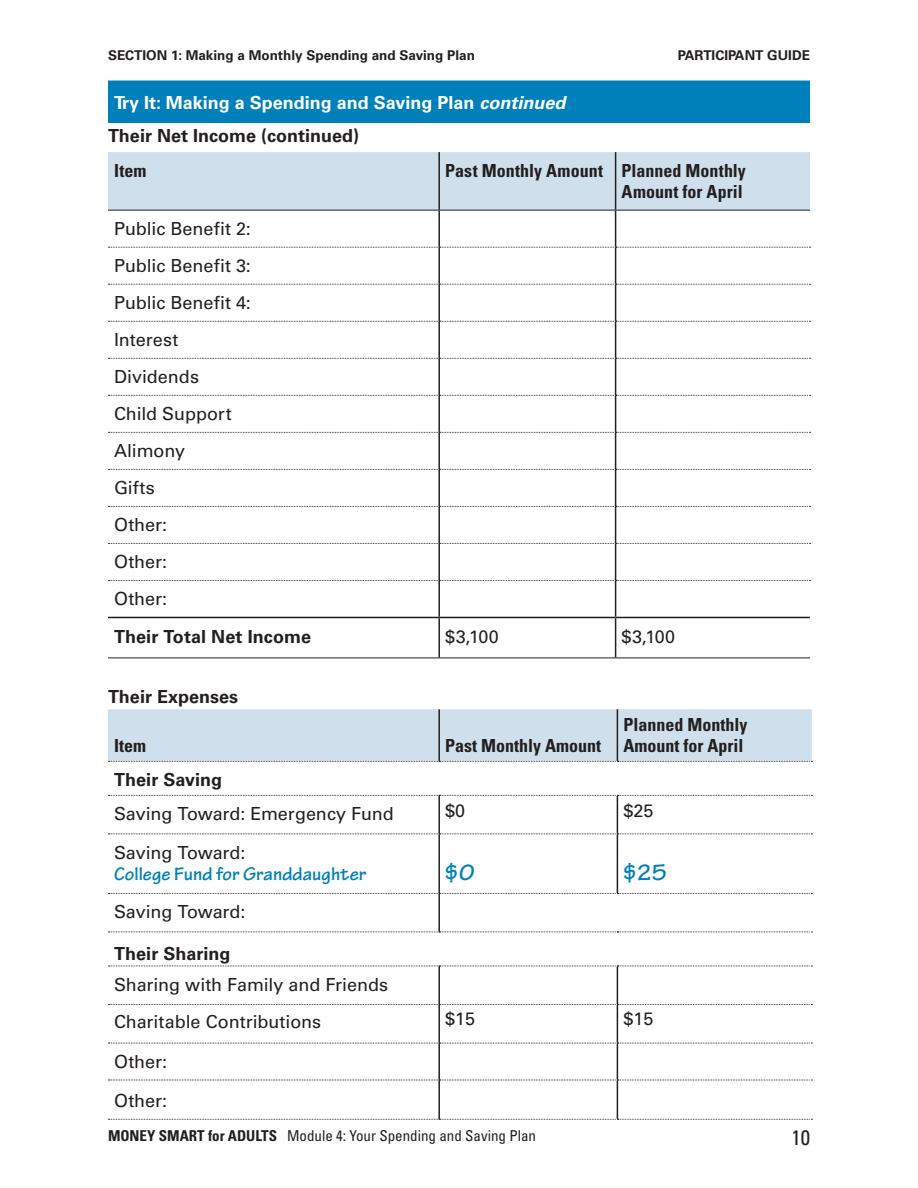
<style>
.page{position:relative;width:918px;height:1188px;background:#fff}
.page>*{position:absolute;margin:0;border:0;box-sizing:border-box;transform-origin:0 0}
.t1{font:700 24px "Tekton Pro";color:#0080bb}
.t2{font:condensed 21px "Univers LT Std";color:#231f20}
.t3{font:700 19.5px "Tekton Pro";color:#0080bb}
.t4{font:18px "Univers LT Std";color:#231f20}
.t5{font:700 condensed 18px/21px "Univers LT Std";color:#231f20}
.Heading_5{font:700 18px "Univers LT Std";color:#231f20}
.aply_cont{font:700 18px "Univers LT Std";color:#fff}
.t6{font:condensed 15px "Univers LT Std";color:#231f20}
.t7{font:700 13.5px "Univers LT Std";color:#231f20}
.s1{font-style:italic}
.s2{font-weight:700}
</style>
<div class="page">
<div style="left:108px;top:152px;width:702px;height:58px;background:#cfe0ec"></div>
<hr style="left:438px;top:152px;width:2px;height:58px;background:#231f20">
<hr style="left:615px;top:152px;width:1px;height:58px;background:#231f20">
<hr style="left:438px;top:211px;width:2px;height:36px;background:#231f20">
<hr style="left:615px;top:211px;width:1px;height:36px;background:#231f20">
<hr style="left:438px;top:248px;width:2px;height:36px;background:#231f20">
<hr style="left:615px;top:248px;width:1px;height:36px;background:#231f20">
<hr style="left:438px;top:285px;width:2px;height:36px;background:#231f20">
<hr style="left:615px;top:285px;width:1px;height:36px;background:#231f20">
<hr style="left:438px;top:322px;width:2px;height:36px;background:#231f20">
<hr style="left:615px;top:322px;width:1px;height:36px;background:#231f20">
<hr style="left:438px;top:359px;width:2px;height:36px;background:#231f20">
<hr style="left:615px;top:359px;width:1px;height:36px;background:#231f20">
<hr style="left:438px;top:396px;width:2px;height:36px;background:#231f20">
<hr style="left:615px;top:396px;width:1px;height:36px;background:#231f20">
<hr style="left:438px;top:433px;width:2px;height:36px;background:#231f20">
<hr style="left:615px;top:433px;width:1px;height:36px;background:#231f20">
<hr style="left:438px;top:470px;width:2px;height:36px;background:#231f20">
<hr style="left:615px;top:470px;width:1px;height:36px;background:#231f20">
<hr style="left:438px;top:507px;width:2px;height:36px;background:#231f20">
<hr style="left:615px;top:507px;width:1px;height:36px;background:#231f20">
<hr style="left:438px;top:544px;width:2px;height:36px;background:#231f20">
<hr style="left:615px;top:544px;width:1px;height:36px;background:#231f20">
<hr style="left:438px;top:581px;width:2px;height:36px;background:#231f20">
<hr style="left:615px;top:581px;width:1px;height:36px;background:#231f20">
<hr style="left:438px;top:618px;width:2px;height:40px;background:#231f20">
<hr style="left:615px;top:618px;width:1px;height:40px;background:#231f20">
<hr style="left:108px;top:210px;width:331px;height:1px;background:#231f20">
<hr style="left:439px;top:210px;width:177px;height:1px;background:#231f20">
<hr style="left:616px;top:210px;width:194px;height:1px;background:#231f20">
<hr style="left:108px;top:658px;width:331px;height:1px;background:#231f20">
<hr style="left:439px;top:658px;width:177px;height:1px;background:#231f20">
<hr style="left:616px;top:658px;width:194px;height:1px;background:#231f20">
<hr style="left:108px;top:617px;width:331px;height:1px;background:#231f20">
<hr style="left:439px;top:617px;width:177px;height:1px;background:#231f20">
<hr style="left:616px;top:617px;width:194px;height:1px;background:#231f20">
<svg style="left:108px;top:284px;width:703px;height:1px"></svg>
<svg style="left:108px;top:321px;width:703px;height:1px"></svg>
<svg style="left:108px;top:358px;width:703px;height:1px"></svg>
<svg style="left:108px;top:395px;width:703px;height:1px"></svg>
<svg style="left:108px;top:432px;width:703px;height:1px"></svg>
<svg style="left:108px;top:469px;width:703px;height:1px"></svg>
<svg style="left:108px;top:506px;width:703px;height:1px"></svg>
<svg style="left:108px;top:543px;width:703px;height:1px"></svg>
<svg style="left:108px;top:580px;width:703px;height:1px"></svg>
<svg style="left:108px;top:247px;width:703px;height:1px"></svg>
<hr style="left:438px;top:796px;width:2px;height:38px;background:#231f20">
<hr style="left:617px;top:796px;width:1px;height:38px;background:#231f20">
<hr style="left:438px;top:834px;width:2px;height:59px;background:#231f20">
<hr style="left:617px;top:834px;width:1px;height:59px;background:#231f20">
<hr style="left:438px;top:894px;width:2px;height:38px;background:#231f20">
<hr style="left:438px;top:966px;width:2px;height:38px;background:#231f20">
<hr style="left:617px;top:966px;width:1px;height:38px;background:#231f20">
<hr style="left:438px;top:1005px;width:2px;height:38px;background:#231f20">
<hr style="left:617px;top:1005px;width:1px;height:38px;background:#231f20">
<hr style="left:438px;top:1043px;width:2px;height:37px;background:#231f20">
<hr style="left:617px;top:1043px;width:1px;height:37px;background:#231f20">
<hr style="left:438px;top:1080px;width:2px;height:39px;background:#231f20">
<hr style="left:617px;top:1080px;width:1px;height:39px;background:#231f20">
<svg style="left:108px;top:795px;width:704px;height:1px"></svg>
<svg style="left:108px;top:834px;width:704px;height:1px"></svg>
<svg style="left:108px;top:893px;width:704px;height:1px"></svg>
<svg style="left:108px;top:932px;width:704px;height:1px"></svg>
<svg style="left:108px;top:966px;width:704px;height:1px"></svg>
<svg style="left:108px;top:1004px;width:704px;height:1px"></svg>
<svg style="left:108px;top:1043px;width:704px;height:1px"></svg>
<svg style="left:108px;top:1080px;width:704px;height:1px"></svg>
<svg style="left:108px;top:1119px;width:704px;height:1px"></svg>
<div style="left:108px;top:709px;width:704px;height:53px;background:#cfe0ec"></div>
<div style="left:108px;top:86px;width:702px;height:37px;background:#0080bb"></div>
<div style="left:108px;top:81px;width:702px;height:40px;background:#0080bb"></div>
<p class="t7" style="left:108px;top:47px;width:368px">SECTION 1: Making a Monthly Spending and Saving Plan</p>
<p class="t7" style="left:678px;top:47px;width:134px">PARTICIPANT GUIDE</p>
<p class="aply_cont" style="left:114px;top:92px;width:453px">Try It: Making a Spending and Saving Plan <span class="s1">continued</span></p>
<p class="Heading_5" style="left:108px;top:125px;width:253px">Their Net Income (continued)</p>
<p class="t5" style="left:114px;top:160px;width:34px">Item</p>
<p class="t5" style="left:445px;top:160px;width:159px">Past Monthly Amount</p>
<p class="t5" style="left:622px;top:160px;width:126px">Planned Monthly<br>Amount for April</p>
<p class="t4" style="left:114px;top:218px;width:138px">Public Benefit 2:</p>
<p class="t4" style="left:114px;top:255px;width:138px">Public Benefit 3:</p>
<p class="t4" style="left:114px;top:292px;width:138px">Public Benefit 4:</p>
<p class="t4" style="left:114px;top:329px;width:66px">Interest</p>
<p class="t4" style="left:114px;top:366px;width:87px">Dividends</p>
<p class="t4" style="left:114px;top:403px;width:119px">Child Support</p>
<p class="t4" style="left:114px;top:440px;width:73px">Alimony</p>
<p class="t4" style="left:114px;top:477px;width:42px">Gifts</p>
<p class="t4" style="left:114px;top:514px;width:55px">Other:</p>
<p class="t4" style="left:114px;top:551px;width:55px">Other:</p>
<p class="t4" style="left:114px;top:588px;width:55px">Other:</p>
<p class="Heading_5" style="left:114px;top:626px;width:199px">Their Total Net Income</p>
<p class="t4" style="left:445px;top:625px;width:55px">$3,100</p>
<p class="t4" style="left:622px;top:625px;width:55px">$3,100</p>
<p class="Heading_5" style="left:108px;top:686px;width:132px">Their Expenses</p>
<p class="t5" style="left:114px;top:735px;width:34px">Item</p>
<p class="t5" style="left:445px;top:735px;width:157px">Past Monthly Amount</p>
<p class="t5" style="left:623px;top:714px;width:126px">Planned Monthly<br>Amount for April</p>
<p class="Heading_5" style="left:114px;top:769px;width:110px">Their Saving</p>
<p class="t4" style="left:114px;top:803px;width:281px">Saving Toward: Emergency Fund</p>
<p class="t4" style="left:445px;top:800px;width:22px">$0</p>
<p class="t4" style="left:623px;top:800px;width:32px">$25</p>
<p class="t4" style="left:114px;top:842px;width:133px">Saving Toward:</p>
<p class="t3" style="left:114px;top:862px;width:254px">College Fund for Granddaughter</p>
<p class="t1" style="left:445px;top:858px;width:31px">$0</p>
<p class="t1" style="left:623px;top:858px;width:45px">$25</p>
<p class="t4" style="left:114px;top:901px;width:133px">Saving Toward:</p>
<p class="Heading_5" style="left:114px;top:943px;width:118px">Their Sharing</p>
<p class="t4" style="left:114px;top:974px;width:276px">Sharing with Family and Friends</p>
<p class="t4" style="left:114px;top:1011px;width:209px">Charitable Contributions</p>
<p class="t4" style="left:445px;top:1008px;width:32px">$15</p>
<p class="t4" style="left:623px;top:1008px;width:32px">$15</p>
<p class="t4" style="left:114px;top:1051px;width:55px">Other:</p>
<p class="t4" style="left:114px;top:1090px;width:55px">Other:</p>
<p class="t6" style="left:108px;top:1126px;width:430px"><span class="s2">MONEY SMART for ADULTS</span> Module 4: Your Spending and Saving Plan</p>
<p class="t2" style="left:791px;top:1124px;width:20px">10</p>
</div>
